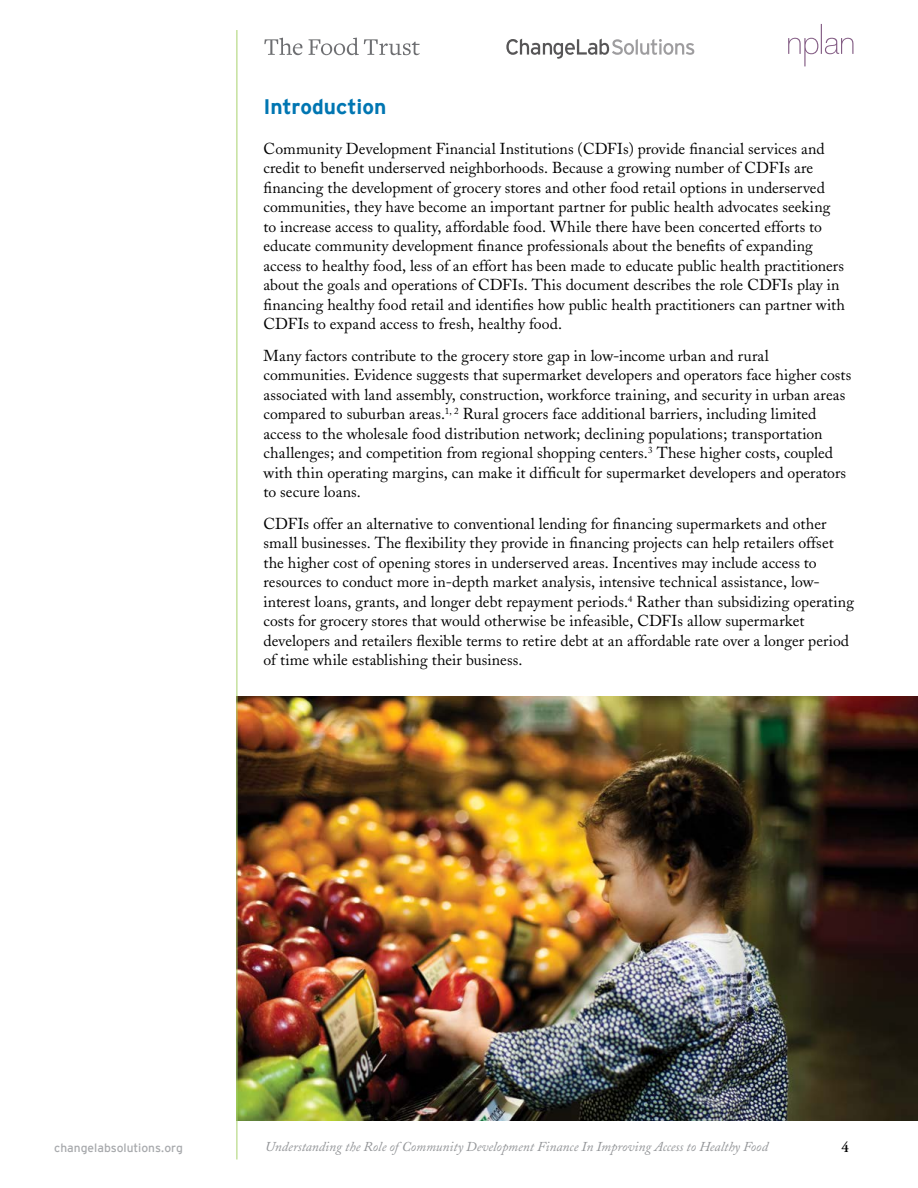
<style>
.page{position:relative;width:918px;height:1188px;background:#fff}
.page>*{position:absolute;margin:0;border:0;box-sizing:border-box;transform-origin:0 0}
.t1{font:700 21px "Interstate";color:#0076b2}
.t2{font:15.75px/19.5px "Adobe Caslon";letter-spacing:.005em;color:#000}
.t3{font:600 15px "Adobe Garamond";color:#000}
.t4{font:italic 13.5px "Adobe Caslon";color:#939598}
.t5{font:12px "Interstate";color:#a7a9ac}
</style>
<div class="page">
<svg style="left:788px;top:24px;width:65px;height:42px"></svg>
<svg style="left:264px;top:38px;width:38px;height:17px"></svg>
<svg style="left:309px;top:38px;width:111px;height:17px"></svg>
<svg style="left:506px;top:39px;width:188px;height:20px"></svg>
<img style="left:238px;top:697px;width:680px;height:423px">
<hr style="left:237px;top:30px;width:1px;height:1130px;background:#a9d26d">
<h1 class="t1" style="left:264px;top:95px;width:124px">I ntroduction</h1>
<p class="t2" style="left:264px;top:139px;width:583px">Community Development Financial Institutions (CDFIs) provide financial services and credit to benefit underserved neighborhoods. Because a growing number of CDFIs are financing the development of grocery stores and other food retail options in underserved communities, they have become an important partner for public health advocates seeking to increase access to quality, affordable food. While there have been concerted efforts to educate community development finance professionals about the benefits of expanding access to healthy food, less of an effort has been made to educate public health practitioners about the goals and operations of CDFIs. This document describes the role CDFIs play in financing healthy food retail and identifies how public health practitioners can partner with CDFIs to expand access to fresh, healthy food.</p>
<p class="t2" style="left:263px;top:346px;width:589px">Many factors contribute to the grocery store gap in low-income urban and rural communities. Evidence suggests that supermarket developers and operators face higher costs associated with land assembly, construction, workforce training, and security in urban areas compared to suburban areas.<sup>1,</sup> <sup>2</sup> Rural grocers face additional barriers, including limited access to the wholesale food distribution network; declining populations; transportation challenges; and competition from regional shopping centers.<sup>3</sup> These higher costs, coupled with thin operating margins, can make it difficult for supermarket developers and operators to secure loans.</p>
<p class="t2" style="left:264px;top:514px;width:592px">CDFIs offer an alternative to conventional lending for financing supermarkets and other small businesses. The flexibility they provide in financing projects can help retailers offset the higher cost of opening stores in underserved areas. Incentives may include access to resources to conduct more in-depth market analysis, intensive technical assistance, low&shy;interest loans, grants, and longer debt repayment periods.<sup>4</sup> Rather than subsidizing operating costs for grocery stores that would otherwise be infeasible, CDFIs allow supermarket developers and retailers flexible terms to retire debt at an affordable rate over a longer period of time while establishing their business.</p>
<p class="t5" style="left:54px;top:1141px;width:130px">changelabsolutions.org</p>
<p class="t4" style="left:265px;top:1139px;width:505px">Understanding the Role of Community Development Finance In Improving Access to Healthy Food</p>
<p class="t3" style="left:842px;top:1139px;width:9px">4</p>
</div>
